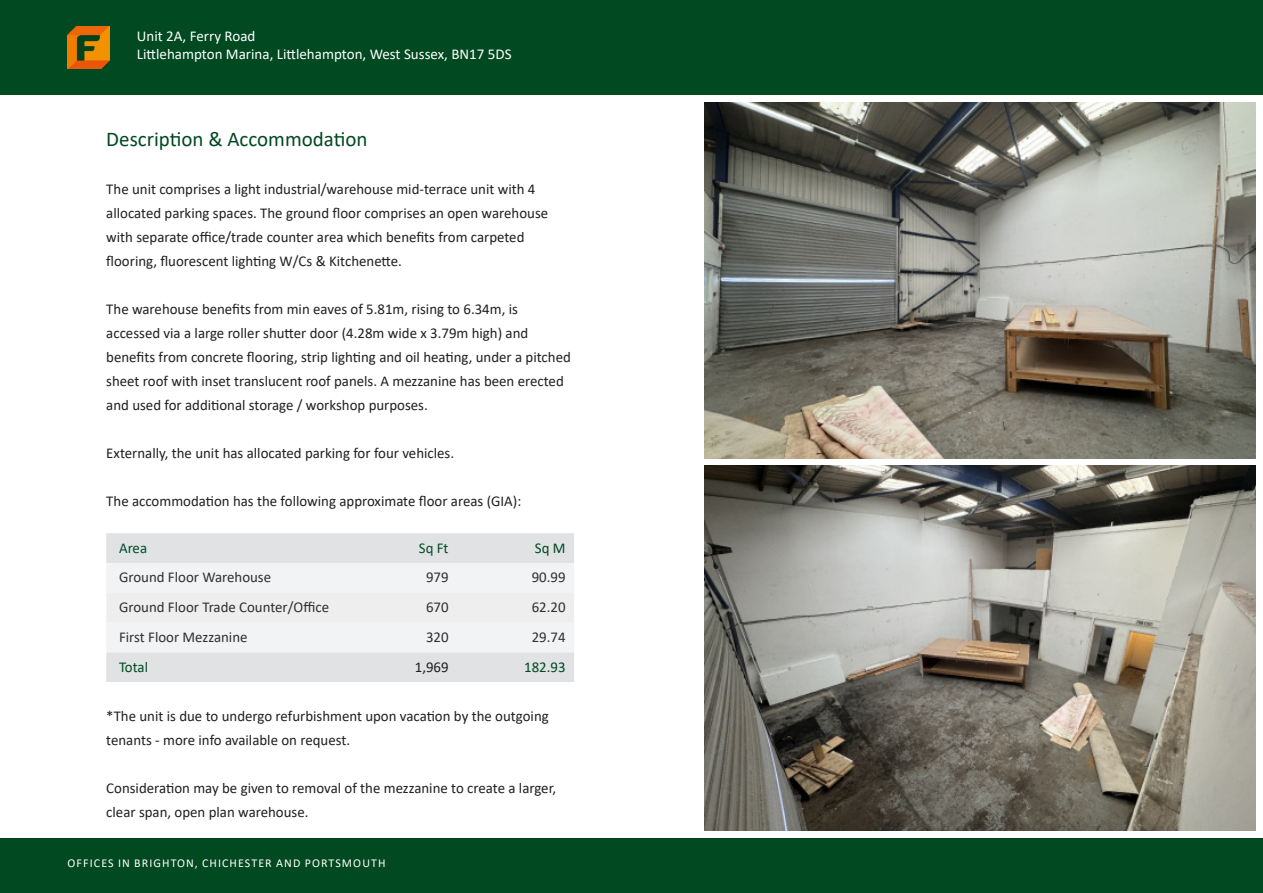
<style>
.page{position:relative;width:1263px;height:893px;background:#fff}
.page>*{position:absolute;margin:0;border:0;box-sizing:border-box;transform-origin:0 0}
.Flude_-_Sub_Header{font:21px "Calibri";color:#004921}
.Flude_-_Standard_Paragraph_Text{font:15px/24px "Calibri";color:#231f20}
.t1{font:15px "Calibri";color:#312f30}
.t2{font:15px "Calibri";color:#fff}
.t3{font:15px "Calibri";color:#004921}
.t4{font:15px "Calibri";color:#004f28}
.t5{font:12px "Calibri";letter-spacing:.09em;color:#fff}
</style>
<div class="page">
<div style="left:0;top:0;width:1263px;height:95px;background:#004921"></div>
<img style="left:67px;top:26px;width:43px;height:42px">
<div style="left:0;top:838px;width:1263px;height:55px;background:#004921"></div>
<div style="left:106px;top:533px;width:468px;height:149px;background:#e1e2e4"></div>
<div style="left:106px;top:563px;width:468px;height:89px;background:#f2f3f4"></div>
<img style="left:705px;top:465px;width:550px;height:366px">
<img style="left:705px;top:102px;width:550px;height:356px">
<p class="t2" style="left:137px;top:26px;width:120px">Unit 2A, Ferry Road</p>
<p class="t2" style="left:137px;top:44px;width:376px">Littlehampton Marina, Littlehampton, West Sussex, BN17 5DS</p>
<p class="Flude_-_Sub_Header" style="left:106px;top:125px;width:263px">Description &amp; Accommodation</p>
<p class="Flude_-_Standard_Paragraph_Text" style="left:106px;top:177px;width:443px">The unit comprises a light industrial/warehouse mid-terrace unit with 4 allocated parking spaces. The ground floor comprises an open warehouse with separate office/trade counter area which benefits from carpeted flooring, fluorescent lighting W/Cs &amp; Kitchenette.</p>
<p class="Flude_-_Standard_Paragraph_Text" style="left:106px;top:297px;width:466px">The warehouse benefits from min eaves of 5.81m, rising to 6.34m, is accessed via a large roller shutter door (4.28m wide x 3.79m high) and benefits from concrete flooring, strip lighting and oil heating, under a pitched sheet roof with inset translucent roof panels. A mezzanine has been erected and used for additional storage / workshop purposes.</p>
<p class="Flude_-_Standard_Paragraph_Text" style="left:106px;top:441px;width:349px">Externally, the unit has allocated parking for four vehicles.</p>
<p class="Flude_-_Standard_Paragraph_Text" style="left:106px;top:489px;width:417px">The accommodation has the following approximate floor areas (GIA):</p>
<p class="t4" style="left:119px;top:537px;width:30px">Area</p>
<p class="t4" style="left:419px;top:537px;width:31px">Sq Ft</p>
<p class="t3" style="left:535px;top:537px;width:32px">Sq M</p>
<p class="t1" style="left:119px;top:567px;width:154px">Ground Floor Warehouse</p>
<p class="t1" style="left:426px;top:567px;width:24px">979</p>
<p class="t1" style="left:532px;top:567px;width:35px">90.99</p>
<p class="t1" style="left:119px;top:597px;width:211px">Ground Floor Trade Counter/Office</p>
<p class="t1" style="left:426px;top:597px;width:24px">670</p>
<p class="t1" style="left:532px;top:597px;width:35px">62.20</p>
<p class="t1" style="left:119px;top:627px;width:130px">First Floor Mezzanine</p>
<p class="t1" style="left:426px;top:627px;width:24px">320</p>
<p class="t1" style="left:532px;top:627px;width:35px">29.74</p>
<p class="t3" style="left:119px;top:656px;width:31px">Total</p>
<p class="Flude_-_Standard_Paragraph_Text" style="left:415px;top:654px;width:35px">1,969</p>
<p class="t3" style="left:524px;top:656px;width:43px">182.93</p>
<p class="Flude_-_Standard_Paragraph_Text" style="left:106px;top:704px;width:444px">*The unit is due to undergo refurbishment upon vacation by the outgoing tenants - more info available on request.</p>
<p class="Flude_-_Standard_Paragraph_Text" style="left:106px;top:776px;width:451px">Consideration may be given to removal of the mezzanine to create a larger, clear span, open plan warehouse.</p>
<p class="t5" style="left:68px;top:855px;width:319px">OFFICES IN BRIGHTON, CHICHESTER AND PORTSMOUTH</p>
</div>
